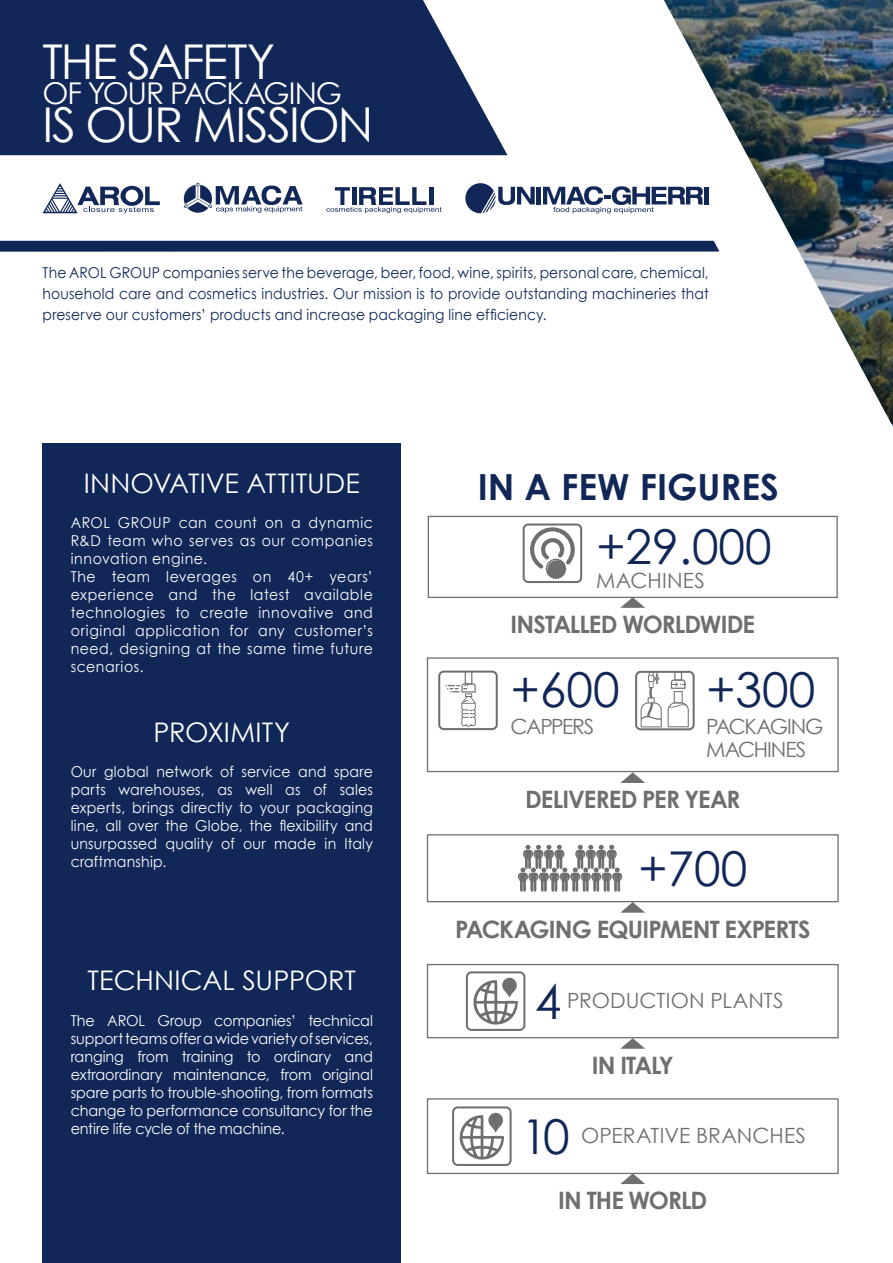
<style>
.page{position:relative;width:893px;height:1263px;background:#fff}
.page>*{position:absolute;margin:0;border:0;box-sizing:border-box;transform-origin:0 0}
.t1{font:48px "Century Gothic";color:#102757}
.t2{font:48px "Century Gothic";letter-spacing:-.04em;color:#fff}
.t3{font:700 36px "Century Gothic";color:#102757}
.t4{font:30px "Century Gothic";letter-spacing:-.04em;color:#fff}
.t5{font:27px "Century Gothic";color:#fff}
.t6{font:700 24px "Century Gothic";letter-spacing:-.04em;color:#706f6f}
.t7{font:21px "Century Gothic";letter-spacing:-.01em;color:#706f6f}
.t8{font:21px/22.8px "Century Gothic";letter-spacing:-.05em;color:#706f6f}
.t9{font:21px "Century Gothic";letter-spacing:.015em;color:#706f6f}
.t10{font:21px "Century Gothic";letter-spacing:-.07em;color:#706f6f}
.t11{font:15px/18px "Century Gothic";letter-spacing:.035em;color:#fff;scale:.94 1}
.t12{font:15px/18px "Century Gothic";letter-spacing:.035em;color:#fff;text-align:justify;scale:.96 1}
.t13{font:15px/21px "Century Gothic";letter-spacing:.01em;color:#102757;text-align:justify;scale:.93 1}
</style>
<div class="page">
<div style="left:427px;top:834px;width:412px;height:68px;border:1px solid #706f6f"></div>
<svg style="left:620px;top:902px;width:25px;height:11px"></svg>
<svg style="left:518px;top:845px;width:104px;height:47px"></svg>
<div style="left:427px;top:657px;width:412px;height:115px;border:1px solid #706f6f"></div>
<svg style="left:620px;top:772px;width:25px;height:11px"></svg>
<svg style="left:438px;top:670px;width:60px;height:60px"></svg>
<svg style="left:635px;top:671px;width:60px;height:59px"></svg>
<div style="left:428px;top:516px;width:410px;height:82px;border:1px solid #706f6f"></div>
<svg style="left:620px;top:597px;width:25px;height:11px"></svg>
<svg style="left:523px;top:523px;width:59px;height:60px"></svg>
<div style="left:427px;top:964px;width:412px;height:74px;border:1px solid #706f6f"></div>
<svg style="left:620px;top:1038px;width:25px;height:11px"></svg>
<svg style="left:466px;top:971px;width:59px;height:60px"></svg>
<div style="left:427px;top:1098px;width:412px;height:76px;border:1px solid #706f6f"></div>
<svg style="left:620px;top:1173px;width:25px;height:11px"></svg>
<svg style="left:452px;top:1106px;width:60px;height:60px"></svg>
<img style="left:664px;top:0;width:229px;height:424px">
<div style="left:43px;top:443px;width:358px;height:820px;background:#102757"></div>
<svg style="left:0;top:0;width:507px;height:155px;background:#233864"></svg>
<svg style="left:0;top:241px;width:719px;height:11px;background:#192f5d"></svg>
<svg style="left:43px;top:183px;width:117px;height:30px"></svg>
<svg style="left:465px;top:183px;width:70px;height:30px"></svg>
<hr style="left:537px;top:187px;width:4px;height:17px;background:#102757">
<div style="left:704px;top:187px;width:5px;height:17px;background:#102757"></div>
<svg style="left:543px;top:186px;width:160px;height:27px"></svg>
<svg style="left:326px;top:187px;width:116px;height:26px"></svg>
<svg style="left:184px;top:183px;width:119px;height:30px"></svg>
<h1 class="t2" style="left:43px;top:28px;width:234px">THE SAFETY</h1>
<h3 class="t4" style="left:43px;top:72px;width:301px">OF YOUR PACKAGING</h3>
<h1 class="t2" style="left:43px;top:91px;width:332px">IS OUR MISSION</h1>
<p class="t13" style="left:43px;top:261px;width:718px">The AROL GROUP companies serve the beverage, beer, food, wine, spirits, personal care, chemical, household care and cosmetics industries. Our mission is to provide outstanding machineries that preserve our customers’ products and increase packaging line efficiency.</p>
<h3 class="t5" style="left:84px;top:464px;width:277px">INNOVATIVE ATTITUDE</h3>
<h2 class="t3" style="left:478px;top:459px;width:302px">IN A FEW FIGURES</h2>
<p class="t11" style="left:71px;top:514px;width:323px">AROL GROUP can count on a dynamic<br>R&amp;D team who serves as our companies innovation engine.<br>The team leverages on 40+ years’ experience and the latest available technologies to create innovative and original application for any customer’s need, designing at the same time future scenarios.</p>
<h1 class="t1" style="left:596px;top:513px;width:177px">+29.000</h1>
<h3 class="t9" style="left:596px;top:566px;width:110px">MACHINES</h3>
<h3 class="t6" style="left:510px;top:606px;width:246px">INSTALLED WORLDWIDE</h3>
<h1 class="t1" style="left:511px;top:656px;width:110px">+600</h1>
<h1 class="t1" style="left:706px;top:656px;width:110px">+300</h1>
<h3 class="t5" style="left:154px;top:713px;width:138px">PROXIMITY</h3>
<p class="t11" style="left:71px;top:762px;width:323px;text-align:justify">Our global network of service and spare parts warehouses, as well as of sales experts, brings directly to your packaging line, all over the Globe, the flexibility and unsurpassed quality of our made in Italy craftmanship.</p>
<h3 class="t5" style="left:88px;top:962px;width:270px">TECHNICAL SUPPORT</h3>
<p class="t12" style="left:71px;top:1011px;width:316px">The AROL Group companies’ technical support teams offer a wide variety of services, ranging from training to ordinary and extraordinary maintenance, from original spare parts to trouble-shooting, from formats change to performance consultancy for the entire life cycle of the machine.</p>
<h3 class="t10" style="left:511px;top:712px;width:85px">CAPPERS</h3>
<h3 class="t8" style="left:706px;top:714px;width:119px">PACKAGING<br>MACHINES</h3>
<h3 class="t6" style="left:525px;top:781px;width:217px">DELIVERED PER YEAR</h3>
<h1 class="t1" style="left:638px;top:835px;width:110px">+700</h1>
<h3 class="t6" style="left:455px;top:911px;width:357px">PACKAGING EQUIPMENT EXPERTS</h3>
<h1 class="t1" style="left:535px;top:968px;width:28px">4</h1>
<h3 class="t7" style="left:567px;top:986px;width:218px">PRODUCTION PLANTS</h3>
<h3 class="t6" style="left:592px;top:1047px;width:83px">IN ITALY</h3>
<h1 class="t1" style="left:521px;top:1103px;width:50px">10</h1>
<h3 class="t7" style="left:581px;top:1121px;width:227px">OPERATIVE BRANCHES</h3>
<h3 class="t6" style="left:558px;top:1182px;width:151px">IN THE WORLD</h3>
</div>
